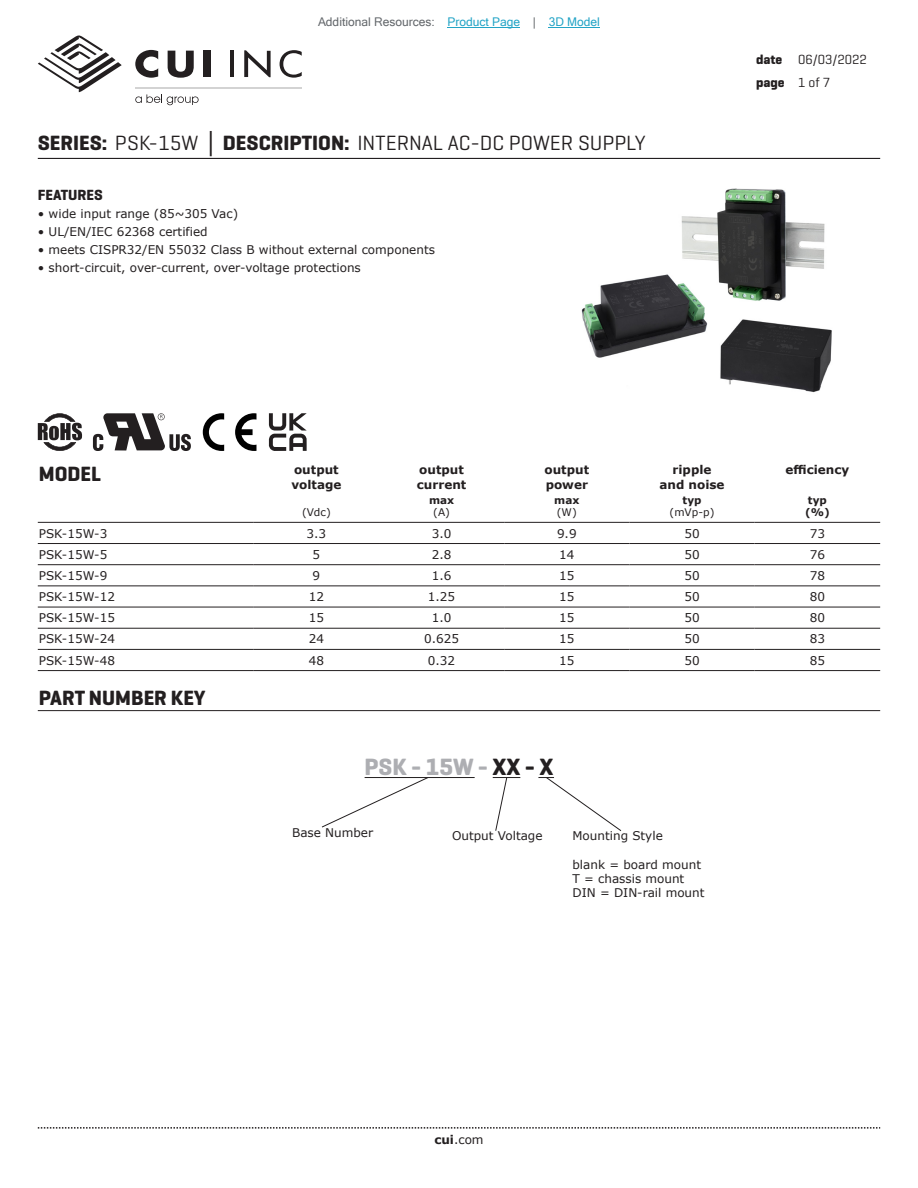
<style>
.page{position:relative;width:918px;height:1188px;background:#fff}
.page>*{position:absolute;margin:0;border:0;box-sizing:border-box;transform-origin:0 0}
.t1{font:700 24px "Geogrotesque";color:#adaeb2}
.t2{font:21px "Geogrotesque";color:#231f20}
.t3{font:700 21px "Geogrotesque";color:#231f20}
.t4{font:700 15px "Geogrotesque";color:#231f20}
.t5{font:13.5px/22.5px "Geogrotesque";color:#231f20}
.t6{font:12px/14.4px "Verdana";color:#231f20}
.t7{font:700 12px/14.4px "Verdana";color:#231f20}
.t8{font:12px "Microsoft Sans Serif";color:#63676b}
.t9{font:10.5px "Verdana";color:#231f20}
.t10{font:700 10.5px/12.6px "Verdana";color:#231f20}
.s1{color:#23a4c6}
.s2{font-weight:700}
.s3{font-family:"Verdana";font-weight:700}
.s4{color:#231f20}
</style>
<div class="page">
<svg style="left:38px;top:1127px;width:842px;height:2px"></svg>
<hr style="left:38px;top:158px;width:842px;height:1px;background:#231f20">
<svg style="left:38px;top:35px;width:84px;height:58px"></svg>
<hr style="left:230px;top:51px;width:4px;height:26px;background:#231f20">
<svg style="left:244px;top:50px;width:27px;height:27px"></svg>
<svg style="left:280px;top:50px;width:22px;height:28px"></svg>
<svg style="left:135px;top:50px;width:23px;height:28px"></svg>
<svg style="left:168px;top:51px;width:26px;height:27px"></svg>
<div style="left:203px;top:51px;width:8px;height:26px;background:#231f20"></div>
<svg style="left:135px;top:94px;width:64px;height:11px"></svg>
<hr style="left:135px;top:88px;width:167px;height:1px;background:#231f20">
<hr style="left:38px;top:522px;width:216px;height:1px;background:#231f20">
<hr style="left:254px;top:522px;width:125px;height:1px;background:#231f20">
<hr style="left:379px;top:522px;width:125px;height:1px;background:#231f20">
<hr style="left:504px;top:522px;width:125px;height:1px;background:#231f20">
<hr style="left:629px;top:522px;width:126px;height:1px;background:#231f20">
<hr style="left:755px;top:522px;width:125px;height:1px;background:#231f20">
<hr style="left:38px;top:543px;width:216px;height:1px;background:#231f20">
<hr style="left:254px;top:543px;width:125px;height:1px;background:#231f20">
<hr style="left:379px;top:543px;width:125px;height:1px;background:#231f20">
<hr style="left:504px;top:543px;width:125px;height:1px;background:#231f20">
<hr style="left:629px;top:543px;width:126px;height:1px;background:#231f20">
<hr style="left:755px;top:543px;width:125px;height:1px;background:#231f20">
<hr style="left:38px;top:564px;width:216px;height:1px;background:#231f20">
<hr style="left:254px;top:564px;width:125px;height:1px;background:#231f20">
<hr style="left:379px;top:564px;width:125px;height:1px;background:#231f20">
<hr style="left:504px;top:564px;width:125px;height:1px;background:#231f20">
<hr style="left:629px;top:564px;width:126px;height:1px;background:#231f20">
<hr style="left:755px;top:564px;width:125px;height:1px;background:#231f20">
<hr style="left:38px;top:586px;width:216px;height:1px;background:#231f20">
<hr style="left:254px;top:586px;width:125px;height:1px;background:#231f20">
<hr style="left:379px;top:586px;width:125px;height:1px;background:#231f20">
<hr style="left:504px;top:586px;width:125px;height:1px;background:#231f20">
<hr style="left:629px;top:586px;width:126px;height:1px;background:#231f20">
<hr style="left:755px;top:586px;width:125px;height:1px;background:#231f20">
<hr style="left:38px;top:607px;width:216px;height:1px;background:#231f20">
<hr style="left:254px;top:607px;width:125px;height:1px;background:#231f20">
<hr style="left:379px;top:607px;width:125px;height:1px;background:#231f20">
<hr style="left:504px;top:607px;width:125px;height:1px;background:#231f20">
<hr style="left:629px;top:607px;width:126px;height:1px;background:#231f20">
<hr style="left:755px;top:607px;width:125px;height:1px;background:#231f20">
<hr style="left:38px;top:628px;width:216px;height:1px;background:#231f20">
<hr style="left:254px;top:628px;width:125px;height:1px;background:#231f20">
<hr style="left:379px;top:628px;width:125px;height:1px;background:#231f20">
<hr style="left:504px;top:628px;width:125px;height:1px;background:#231f20">
<hr style="left:629px;top:628px;width:126px;height:1px;background:#231f20">
<hr style="left:755px;top:628px;width:125px;height:1px;background:#231f20">
<hr style="left:38px;top:649px;width:216px;height:1px;background:#231f20">
<hr style="left:254px;top:649px;width:125px;height:1px;background:#231f20">
<hr style="left:379px;top:649px;width:125px;height:1px;background:#231f20">
<hr style="left:504px;top:649px;width:125px;height:1px;background:#231f20">
<hr style="left:629px;top:649px;width:126px;height:1px;background:#231f20">
<hr style="left:755px;top:649px;width:125px;height:1px;background:#231f20">
<hr style="left:38px;top:670px;width:216px;height:1px;background:#231f20">
<hr style="left:254px;top:670px;width:125px;height:1px;background:#231f20">
<hr style="left:379px;top:670px;width:125px;height:1px;background:#231f20">
<hr style="left:504px;top:670px;width:125px;height:1px;background:#231f20">
<hr style="left:629px;top:670px;width:126px;height:1px;background:#231f20">
<hr style="left:755px;top:670px;width:125px;height:1px;background:#231f20">
<hr style="left:38px;top:710px;width:842px;height:1px;background:#231f20">
<hr style="left:365px;top:777px;width:110px;height:1px;background:#231f20">
<svg style="left:321px;top:777px;width:107px;height:51px"></svg>
<svg style="left:93px;top:413px;width:98px;height:38px"></svg>
<svg style="left:38px;top:413px;width:44px;height:38px"></svg>
<svg style="left:203px;top:413px;width:53px;height:38px"></svg>
<svg style="left:493px;top:777px;width:27px;height:54px"></svg>
<svg style="left:538px;top:777px;width:84px;height:54px"></svg>
<img style="left:581px;top:188px;width:251px;height:205px">
<svg style="left:269px;top:413px;width:38px;height:38px"></svg>
<hr style="left:448px;top:27px;width:72px;height:1px;background:#23a4c6">
<hr style="left:549px;top:27px;width:51px;height:1px;background:#23a4c6">
<p class="t8" style="left:318px;top:15px;width:283px">Additional Resources: <span class="s1">Product Page</span> | <span class="s1">3D Model</span></p>
<h2 class="t2" style="left:38px;top:130px;width:609px"><span class="s2">SERIES:</span> PSK-15W <span class="s3">│</span> <span class="s2">DESCRIPTION:</span> INTERNAL AC-DC POWER SUPPLY</h2>
<p class="t4" style="left:38px;top:186px;width:67px">FEATURES</p>
<p class="t6" style="left:38px;top:207px;width:202px">• wide input range (85~305 Vac)</p>
<p class="t6" style="left:38px;top:225px;width:171px">• UL/EN/IEC 62368 certified</p>
<p class="t6" style="left:38px;top:243px;width:399px">• meets CISPR32/EN 55032 Class B without external components</p>
<p class="t6" style="left:38px;top:261px;width:325px">• short-circuit, over-current, over-voltage protections</p>
<p class="t5" style="left:756px;top:48px;width:112px"><span class="s2">date</span> 06/03/2022 <span class="s2">page</span> 1 of 7</p>
<h2 class="t3" style="left:39px;top:461px;width:64px">MODEL</h2>
<p class="t7" style="left:291px;top:462px;width:51px">output voltage</p>
<p class="t7" style="left:417px;top:462px;width:51px">output current</p>
<p class="t7" style="left:545px;top:462px;width:46px">output power</p>
<p class="t7" style="left:660px;top:462px;width:67px;text-align:center">ripple and noise</p>
<p class="t7" style="left:786px;top:462px;width:65px">efficiency</p>
<p class="t9" style="left:302px;top:505px;width:30px">(Vdc)</p>
<p class="t10" style="left:683px;top:493px;width:20px">typ</p>
<p class="t9" style="left:670px;top:505px;width:46px">(mVp-p)</p>
<p class="t10" style="left:805px;top:493px;width:26px">typ (%)</p>
<p class="t10" style="left:429px;top:493px;width:27px">max</p>
<p class="t9" style="left:433px;top:505px;width:18px">(A)</p>
<p class="t10" style="left:554px;top:493px;width:27px">max</p>
<p class="t9" style="left:557px;top:505px;width:21px">(W)</p>
<p class="t6" style="left:39px;top:526px;width:70px">PSK-15W-3</p>
<p class="t6" style="left:307px;top:526px;width:21px">3.3</p>
<p class="t6" style="left:432px;top:526px;width:21px">3.0</p>
<p class="t6" style="left:557px;top:526px;width:21px">9.9</p>
<p class="t6" style="left:684px;top:526px;width:17px">50</p>
<p class="t6" style="left:810px;top:526px;width:17px">73</p>
<p class="t6" style="left:39px;top:547px;width:70px">PSK-15W-5</p>
<p class="t6" style="left:313px;top:547px;width:9px">5</p>
<p class="t6" style="left:432px;top:547px;width:21px">2.8</p>
<p class="t6" style="left:559px;top:547px;width:17px">14</p>
<p class="t6" style="left:684px;top:547px;width:17px">50</p>
<p class="t6" style="left:810px;top:547px;width:17px">76</p>
<p class="t6" style="left:39px;top:568px;width:70px">PSK-15W-9</p>
<p class="t6" style="left:313px;top:568px;width:9px">9</p>
<p class="t6" style="left:432px;top:568px;width:21px">1.6</p>
<p class="t6" style="left:559px;top:568px;width:17px">15</p>
<p class="t6" style="left:684px;top:568px;width:17px">50</p>
<p class="t6" style="left:810px;top:568px;width:17px">78</p>
<p class="t6" style="left:39px;top:589px;width:78px">PSK-15W-12</p>
<p class="t6" style="left:309px;top:589px;width:17px">12</p>
<p class="t6" style="left:428px;top:589px;width:29px">1.25</p>
<p class="t6" style="left:559px;top:589px;width:17px">15</p>
<p class="t6" style="left:684px;top:589px;width:17px">50</p>
<p class="t6" style="left:810px;top:589px;width:17px">80</p>
<p class="t6" style="left:39px;top:611px;width:78px">PSK-15W-15</p>
<p class="t6" style="left:309px;top:611px;width:17px">15</p>
<p class="t6" style="left:432px;top:611px;width:21px">1.0</p>
<p class="t6" style="left:559px;top:611px;width:17px">15</p>
<p class="t6" style="left:684px;top:611px;width:17px">50</p>
<p class="t6" style="left:810px;top:611px;width:17px">80</p>
<p class="t6" style="left:39px;top:632px;width:78px">PSK-15W-24</p>
<p class="t6" style="left:309px;top:632px;width:17px">24</p>
<p class="t6" style="left:424px;top:632px;width:36px">0.625</p>
<p class="t6" style="left:559px;top:632px;width:17px">15</p>
<p class="t6" style="left:684px;top:632px;width:17px">50</p>
<p class="t6" style="left:810px;top:632px;width:17px">83</p>
<p class="t6" style="left:39px;top:653px;width:78px">PSK-15W-48</p>
<p class="t6" style="left:309px;top:653px;width:17px">48</p>
<p class="t6" style="left:428px;top:653px;width:29px">0.32</p>
<p class="t6" style="left:559px;top:653px;width:17px">15</p>
<p class="t6" style="left:684px;top:653px;width:17px">50</p>
<p class="t6" style="left:810px;top:653px;width:17px">85</p>
<h2 class="t3" style="left:39px;top:684px;width:168px">PART NUMBER KEY</h2>
<h1 class="t1" style="left:365px;top:752px;width:190px">PSK - 15W - <span class="s4">XX - X</span></h1>
<p class="t6" style="left:292px;top:825px;width:83px">Base Number</p>
<p class="t6" style="left:452px;top:828px;width:92px">Output Voltage</p>
<p class="t6" style="left:573px;top:828px;width:92px">Mounting Style</p>
<p class="t6" style="left:573px;top:857px;width:134px">blank = board mount<br>T = chassis mount<br>DIN = DIN-rail mount</p>
<p class="t6" style="left:434px;top:1132px;width:51px"><span class="s2">cui</span>.com</p>
</div>
